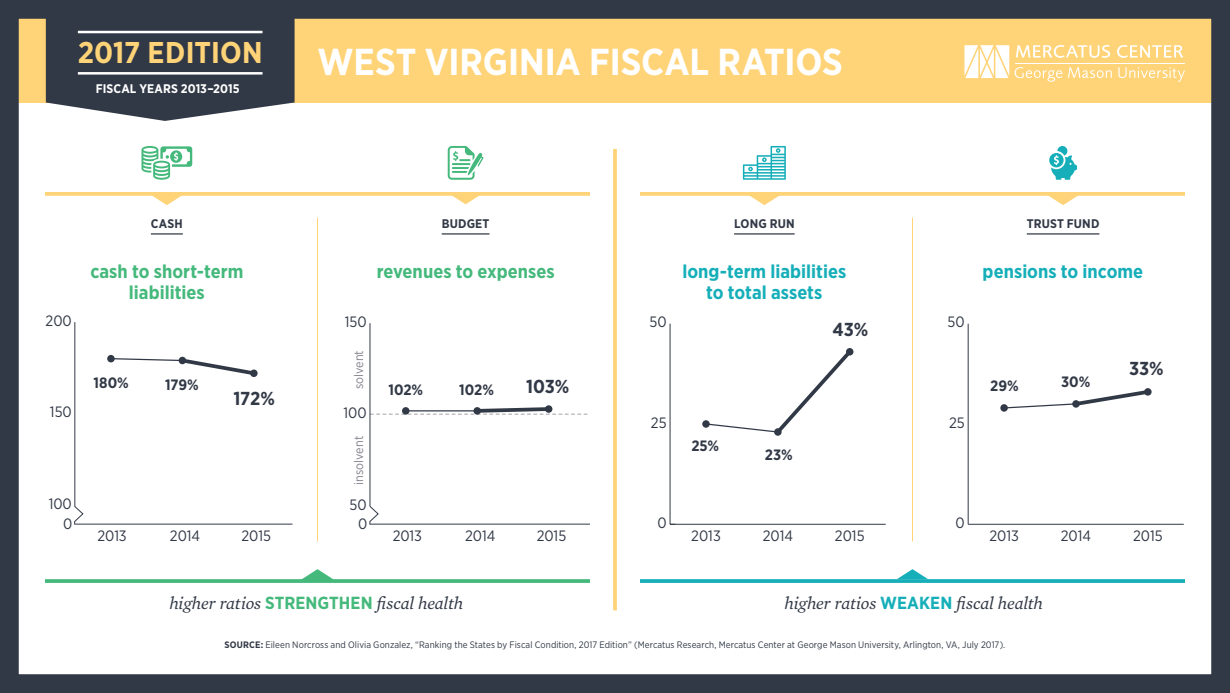
<style>
.page{position:relative;width:1230px;height:693px;background:#fff}
.page>*{position:absolute;margin:0;border:0;box-sizing:border-box;transform-origin:0 0}
.hed{font:700 37.5px "Gotham Narrow";letter-spacing:-.005em;color:#fff}
.t1{font:700 30px "Gotham Narrow";letter-spacing:.01em;color:#ffd377}
.t2{font:700 18.75px/21.2px "Gotham Narrow";color:#16afb9;text-align:center}
.t3{font:700 18.75px/21.2px "Gotham Narrow";color:#45b97c;text-align:center}
.chart_hed{font:700 18.75px "Gotham Narrow";letter-spacing:-.005em;color:#323946}
.t4{font:italic 17.5px "Mercury Text G2";letter-spacing:-.01em;color:#323946}
.t5{font:15px "Gotham Narrow";color:#323946}
.chart_percentage{font:700 15px "Gotham Narrow";letter-spacing:.005em;color:#323946}
.t6{font:700 12.5px "Gotham Narrow";letter-spacing:.015em;color:#323946}
.t7{font:700 12.5px "Gotham Narrow";letter-spacing:.01em;color:#fff}
.t8{font:12.5px "Gotham Narrow";letter-spacing:.005em;color:#84818b}
.t9{font:9.38px "Gotham Narrow";letter-spacing:.005em;color:#323946}
.s1{font-family:"Gotham Narrow";font-weight:700;font-style:normal;color:#45b97c}
.s2{font-family:"Gotham Narrow";font-weight:700;font-style:normal;color:#16afb9}
.s3{font-weight:700}
</style>
<div class="page">
<div style="left:0;top:0;width:1230px;height:102px;background:#ffd377"></div>
<div style="left:0;top:0;width:1230px;height:692px;border:19px solid #323946"></div>
<hr style="left:734px;top:233px;width:61px;height:1px;background:#323946">
<hr style="left:613px;top:149px;width:4px;height:461px;background:#ffd57f">
<svg style="left:750px;top:196px;width:29px;height:9px"></svg>
<svg style="left:1049px;top:196px;width:28px;height:9px"></svg>
<svg style="left:743px;top:146px;width:43px;height:34px"></svg>
<svg style="left:45px;top:192px;width:545px;height:4px;background:#ffd57e"></svg>
<hr style="left:45px;top:579px;width:545px;height:3px;background:#45b97c">
<svg style="left:640px;top:192px;width:545px;height:4px;background:#ffd57e"></svg>
<hr style="left:640px;top:579px;width:545px;height:3px;background:#16afb9">
<hr style="left:151px;top:233px;width:32px;height:1px;background:#323946">
<svg style="left:141px;top:146px;width:51px;height:34px"></svg>
<svg style="left:149px;top:194px;width:35px;height:11px"></svg>
<svg style="left:300px;top:569px;width:35px;height:11px"></svg>
<svg style="left:897px;top:569px;width:31px;height:10px"></svg>
<hr style="left:442px;top:233px;width:48px;height:1px;background:#323946">
<svg style="left:448px;top:193px;width:35px;height:11px"></svg>
<svg style="left:448px;top:146px;width:36px;height:34px"></svg>
<hr style="left:1027px;top:233px;width:72px;height:1px;background:#323946">
<svg style="left:1049px;top:146px;width:28px;height:34px"></svg>
<svg style="left:1016px;top:45px;width:94px;height:13px"></svg>
<svg style="left:1117px;top:45px;width:66px;height:13px"></svg>
<svg style="left:1015px;top:67px;width:47px;height:15px"></svg>
<svg style="left:1068px;top:67px;width:44px;height:11px"></svg>
<svg style="left:1118px;top:67px;width:67px;height:15px"></svg>
<hr style="left:1015px;top:63px;width:169px;height:1px;background:#fff">
<svg style="left:964px;top:45px;width:45px;height:33px"></svg>
<hr style="left:370px;top:524px;width:220px;height:1px;background:#323946">
<svg style="left:369px;top:506px;width:10px;height:18px"></svg>
<hr style="left:317px;top:218px;width:1px;height:323px;background:#ffd377">
<hr style="left:912px;top:218px;width:1px;height:323px;background:#ffd377">
<hr style="left:74px;top:524px;width:218px;height:1px;background:#323946">
<svg style="left:74px;top:506px;width:9px;height:18px"></svg>
<svg style="left:46px;top:0;width:249px;height:121px;background:#434955"></svg>
<hr style="left:78px;top:31px;width:185px;height:2px;background:#fff">
<hr style="left:78px;top:72px;width:185px;height:3px;background:#fff">
<hr style="left:75px;top:322px;width:1px;height:184px;background:#323946">
<svg style="left:110px;top:356px;width:147px;height:21px"></svg>
<div style="left:107px;top:355px;width:8px;height:7px;background:#323946;border-radius:50%"></div>
<div style="left:179px;top:356px;width:7px;height:8px;background:#323946;border-radius:50%"></div>
<div style="left:250px;top:369px;width:8px;height:8px;background:#323946;border-radius:50%"></div>
<hr style="left:370px;top:323px;width:1px;height:183px;background:#323946">
<svg style="left:370px;top:405px;width:218px;height:10px"></svg>
<div style="left:402px;top:407px;width:8px;height:7px;background:#323946;border-radius:50%"></div>
<div style="left:473px;top:407px;width:8px;height:7px;background:#323946;border-radius:50%"></div>
<div style="left:545px;top:405px;width:7px;height:8px;background:#323946;border-radius:50%"></div>
<hr style="left:670px;top:524px;width:216px;height:1px;background:#323946">
<hr style="left:670px;top:323px;width:1px;height:201px;background:#323946">
<svg style="left:705px;top:348px;width:149px;height:88px"></svg>
<div style="left:702px;top:420px;width:8px;height:7px;background:#323946;border-radius:50%"></div>
<div style="left:774px;top:428px;width:8px;height:7px;background:#323946;border-radius:50%"></div>
<div style="left:846px;top:348px;width:8px;height:7px;background:#323946;border-radius:50%"></div>
<hr style="left:968px;top:524px;width:216px;height:1px;background:#323946">
<hr style="left:968px;top:323px;width:1px;height:201px;background:#323946">
<svg style="left:1006px;top:388px;width:146px;height:21px"></svg>
<div style="left:1000px;top:404px;width:8px;height:7px;background:#323946;border-radius:50%"></div>
<div style="left:1072px;top:400px;width:8px;height:7px;background:#323946;border-radius:50%"></div>
<div style="left:1144px;top:388px;width:8px;height:7px;background:#323946;border-radius:50%"></div>
<h2 class="t1" style="left:78px;top:33px;width:186px">2017 EDITION</h2>
<h3 class="t7" style="left:96px;top:81px;width:146px">FISCAL YEARS 2013–2015</h3>
<p class="hed" style="left:318px;top:38px;width:527px">WEST VIRGINIA FISCAL RATIOS</p>
<h3 class="t6" style="left:151px;top:215px;width:33px">CASH</h3>
<h3 class="t3" style="left:90px;top:260px;width:155px">cash to short-term liabilities</h3>
<h3 class="t6" style="left:442px;top:215px;width:49px">BUDGET</h3>
<h3 class="t3" style="left:377px;top:260px;width:179px">revenues to expenses</h3>
<h3 class="t6" style="left:734px;top:215px;width:62px">LONG RUN</h3>
<h3 class="t2" style="left:682px;top:260px;width:165px">long-term liabilities to total assets</h3>
<h3 class="t5" style="left:46px;top:311px;width:28px">200</h3>
<h3 class="t5" style="left:345px;top:312px;width:23px">150</h3>
<h3 class="t5" style="left:650px;top:313px;width:19px">50</h3>
<p class="chart_hed" style="left:833px;top:317px;width:37px">43%</p>
<h3 class="t5" style="left:50px;top:402px;width:23px">150</h3>
<h3 class="t8" style="left:351px;top:389px;width:40px;rotate:-90deg">solvent</h3>
<p class="chart_percentage" style="left:94px;top:372px;width:37px">180%</p>
<p class="chart_percentage" style="left:165px;top:375px;width:35px">179%</p>
<p class="chart_percentage" style="left:389px;top:380px;width:36px">102%</p>
<p class="chart_percentage" style="left:459px;top:380px;width:36px">102%</p>
<p class="chart_hed" style="left:526px;top:375px;width:45px">103%</p>
<p class="chart_hed" style="left:233px;top:386px;width:43px">172%</p>
<h3 class="t5" style="left:343px;top:403px;width:25px">100</h3>
<h3 class="t5" style="left:651px;top:413px;width:17px">25</h3>
<h3 class="t8" style="left:351px;top:484px;width:50px;rotate:-90deg">insolvent</h3>
<p class="chart_percentage" style="left:691px;top:436px;width:29px">25%</p>
<p class="chart_percentage" style="left:765px;top:445px;width:29px">23%</p>
<h3 class="t5" style="left:49px;top:494px;width:25px">100</h3>
<h3 class="t5" style="left:350px;top:495px;width:19px">50</h3>
<h3 class="t5" style="left:63px;top:514px;width:11px">0</h3>
<h3 class="t5" style="left:358px;top:514px;width:11px">0</h3>
<h3 class="t5" style="left:98px;top:526px;width:31px">2013</h3>
<h3 class="t5" style="left:465px;top:526px;width:32px">2014</h3>
<h3 class="t5" style="left:537px;top:526px;width:31px">2015</h3>
<h3 class="t5" style="left:170px;top:526px;width:32px">2014</h3>
<h3 class="t5" style="left:242px;top:526px;width:31px">2015</h3>
<h3 class="t5" style="left:393px;top:526px;width:31px">2013</h3>
<h3 class="t5" style="left:657px;top:513px;width:11px">0</h3>
<h3 class="t5" style="left:691px;top:526px;width:31px">2013</h3>
<h3 class="t5" style="left:763px;top:526px;width:32px">2014</h3>
<h3 class="t5" style="left:835px;top:526px;width:31px">2015</h3>
<h3 class="t5" style="left:948px;top:313px;width:19px">50</h3>
<h3 class="t5" style="left:949px;top:413px;width:17px">25</h3>
<h3 class="t6" style="left:1027px;top:215px;width:74px">TRUST FUND</h3>
<h3 class="t2" style="left:983px;top:260px;width:162px">pensions to income</h3>
<p class="chart_percentage" style="left:990px;top:376px;width:30px">29%</p>
<p class="chart_percentage" style="left:1061px;top:372px;width:31px">30%</p>
<p class="chart_hed" style="left:1129px;top:356px;width:36px">33%</p>
<h3 class="t5" style="left:956px;top:513px;width:11px">0</h3>
<h3 class="t5" style="left:989px;top:526px;width:31px">2013</h3>
<h3 class="t5" style="left:1061px;top:526px;width:32px">2014</h3>
<h3 class="t5" style="left:1133px;top:526px;width:31px">2015</h3>
<h3 class="t4" style="left:169px;top:591px;width:295px">higher ratios <span class="s1">STRENGTHEN</span> fiscal health</h3>
<h3 class="t4" style="left:785px;top:591px;width:260px">higher ratios <span class="s2">WEAKEN</span> fiscal health</h3>
<p class="t9" style="left:224px;top:638px;width:782px"><span class="s3">SOURCE:</span> Eileen Norcross and Olivia Gonzalez, “Ranking the States by Fiscal Condition, 2017 Edition” (Mercatus Research, Mercatus Center at George Mason University, Arlington, VA, July 2017).</p>
</div>
